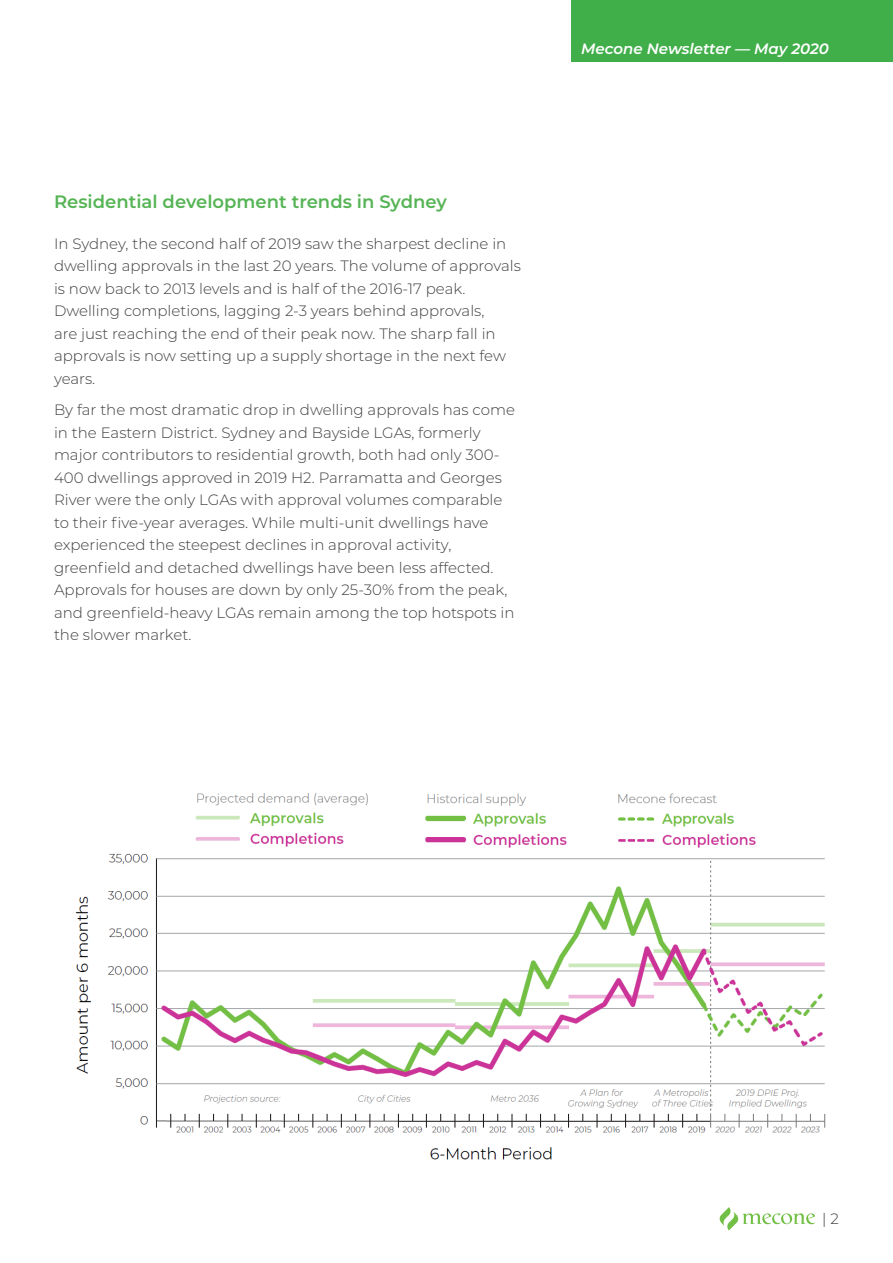
<style>
.page{position:relative;width:893px;height:1263px;background:#fff}
.page>*{position:absolute;margin:0;border:0;box-sizing:border-box;transform-origin:0 0}
.t1{font:600 18px "Montserrat";color:#56b455}
.t2{font:300 15px/22.5px "Montserrat";color:#3e3e3f}
.t3{font:italic 600 15px "Montserrat";color:#fff}
</style>
<div class="page">
<svg style="left:719px;top:1207px;width:97px;height:23px"></svg>
<div style="left:571px;top:0;width:322px;height:62px;background:#40ae49"></div>
<img style="left:75px;top:793px;width:751px;height:367px">
<h2 class="t1" style="left:54px;top:189px;width:394px">Residential development trends in Sydney</h2>
<p class="t2" style="left:54px;top:232px;width:468px">In Sydney, the second half of 2019 saw the sharpest decline in dwelling approvals in the last 20 years. The volume of approvals is now back to 2013 levels and is half of the 2016-17 peak.<br>Dwelling completions, lagging 2-3 years behind approvals,<br>are just reaching the end of their peak now. The sharp fall in approvals is now setting up a supply shortage in the next few years.</p>
<p class="t2" style="left:54px;top:398px;width:463px">By far the most dramatic drop in dwelling approvals has come in the Eastern District. Sydney and Bayside LGAs, formerly major contributors to residential growth, both had only 300- 400 dwellings approved in 2019 H2. Parramatta and Georges River were the only LGAs with approval volumes comparable to their five-year averages. While multi-unit dwellings have experienced the steepest declines in approval activity, greenfield and detached dwellings have been less affected.<br>Approvals for houses are down by only 25-30% from the peak, and greenfield-heavy LGAs remain among the top hotspots in the slower market.</p>
<p class="t3" style="left:581px;top:38px;width:249px">Mecone Newsletter — May 2020</p>
<p class="t2" style="left:822px;top:1206px;width:18px">| 2</p>
</div>
